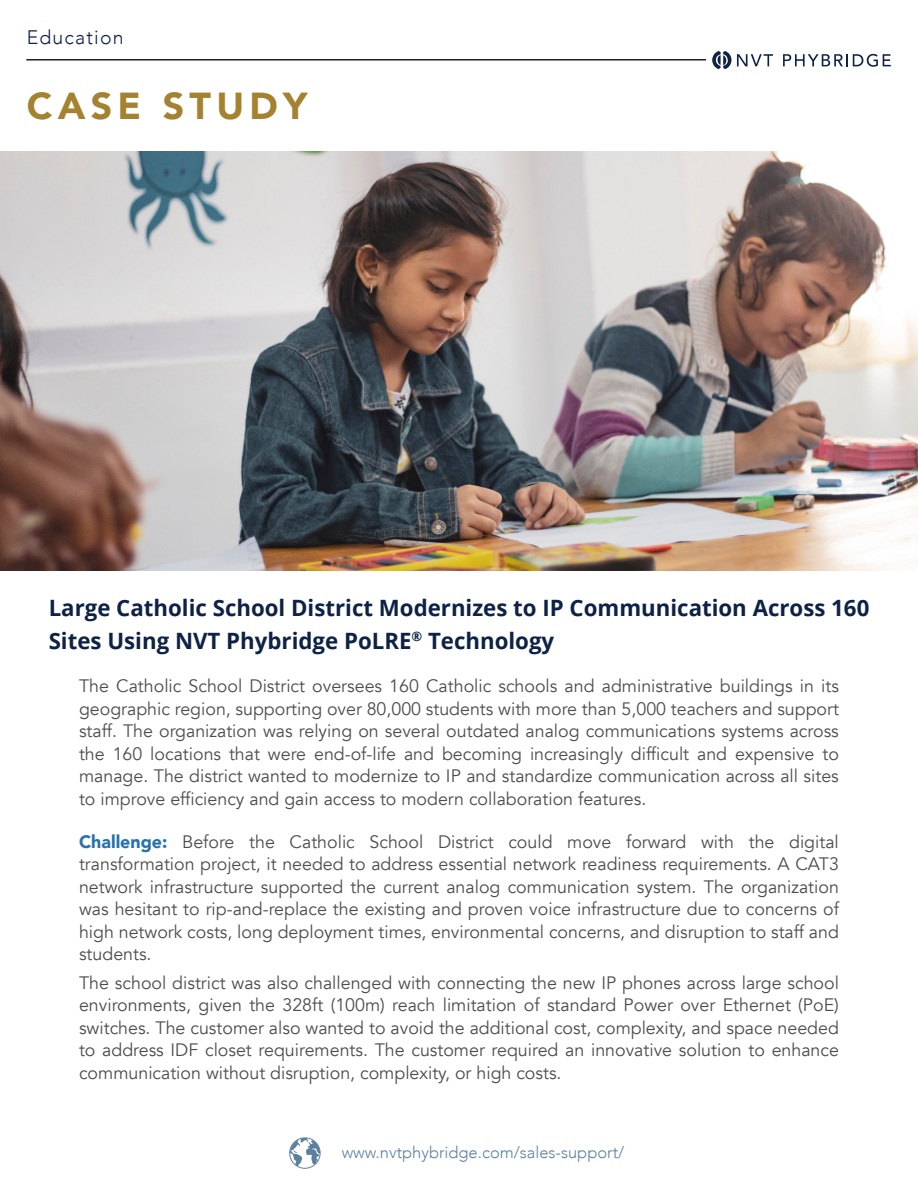
<style>
.page{position:relative;width:918px;height:1188px;background:#fff}
.page>*{position:absolute;margin:0;border:0;box-sizing:border-box;transform-origin:0 0}
.t1{font:900 37.5px "Avenir";letter-spacing:.14em;color:#a4822f}
.t2{font:700 22.5px/33px "Open Sans";color:#0e2245}
.t3{font:300 19.5px "Avenir";letter-spacing:.06em;color:#0e2245}
.t4{font:18px/22.5px "Avenir";color:#4d4d4d;text-align:justify}
.t5{font:300 16.5px "Avenir";color:#5c80a1}
.s1{font-weight:900;color:#2772ae}
</style>
<div class="page">
<hr style="left:27px;top:60px;width:679px;height:1px;background:#b8babc">
<div style="left:26px;top:59px;width:680px;height:1px;border:1px solid #231f20"></div>
<svg style="left:712px;top:51px;width:19px;height:18px"></svg>
<svg style="left:737px;top:54px;width:36px;height:12px"></svg>
<svg style="left:783px;top:54px;width:108px;height:13px"></svg>
<svg style="left:289px;top:1137px;width:32px;height:32px"></svg>
<img style="left:0;top:151px;width:918px;height:419px">
<p class="t3" style="left:27px;top:25px;width:98px">Education</p>
<h1 class="t1" style="left:27px;top:74px;width:282px">CASE STUDY</h1>
<p class="t2" style="left:49px;top:591px;width:822px">Large Catholic School District Modernizes to IP Communication Across 160<br>Sites Using NVT Phybridge PoLRE<sup>®</sup> Technology</p>
<p class="t4" style="left:79px;top:675px;width:761px">The Catholic School District oversees 160 Catholic schools and administrative buildings in its geographic region, supporting over 80,000 students with more than 5,000 teachers and support staff. The organization was relying on several outdated analog communications systems across the 160 locations that were end-of-life and becoming increasingly difficult and expensive to manage. The district wanted to modernize to IP and standardize communication across all sites to improve efficiency and gain access to modern collaboration features.</p>
<p class="t4" style="left:79px;top:830px;width:761px"><span class="s1">Challenge:</span> Before the Catholic School District could move forward with the digital transformation project, it needed to address essential network readiness requirements. A CAT3 network infrastructure supported the current analog communication system. The organization was hesitant to rip-and-replace the existing and proven voice infrastructure due to concerns of high network costs, long deployment times, environmental concerns, and disruption to staff and students.</p>
<p class="t4" style="left:79px;top:971px;width:761px">The school district was also challenged with connecting the new IP phones across large school environments, given the 328ft (100m) reach limitation of standard Power over Ethernet (PoE) switches. The customer also wanted to avoid the additional cost, complexity, and space needed to address IDF closet requirements. The customer required an innovative solution to enhance communication without disruption, complexity, or high costs.</p>
<p class="t5" style="left:342px;top:1143px;width:284px">www.nvtphybridge.com/sales-support/</p>
</div>
